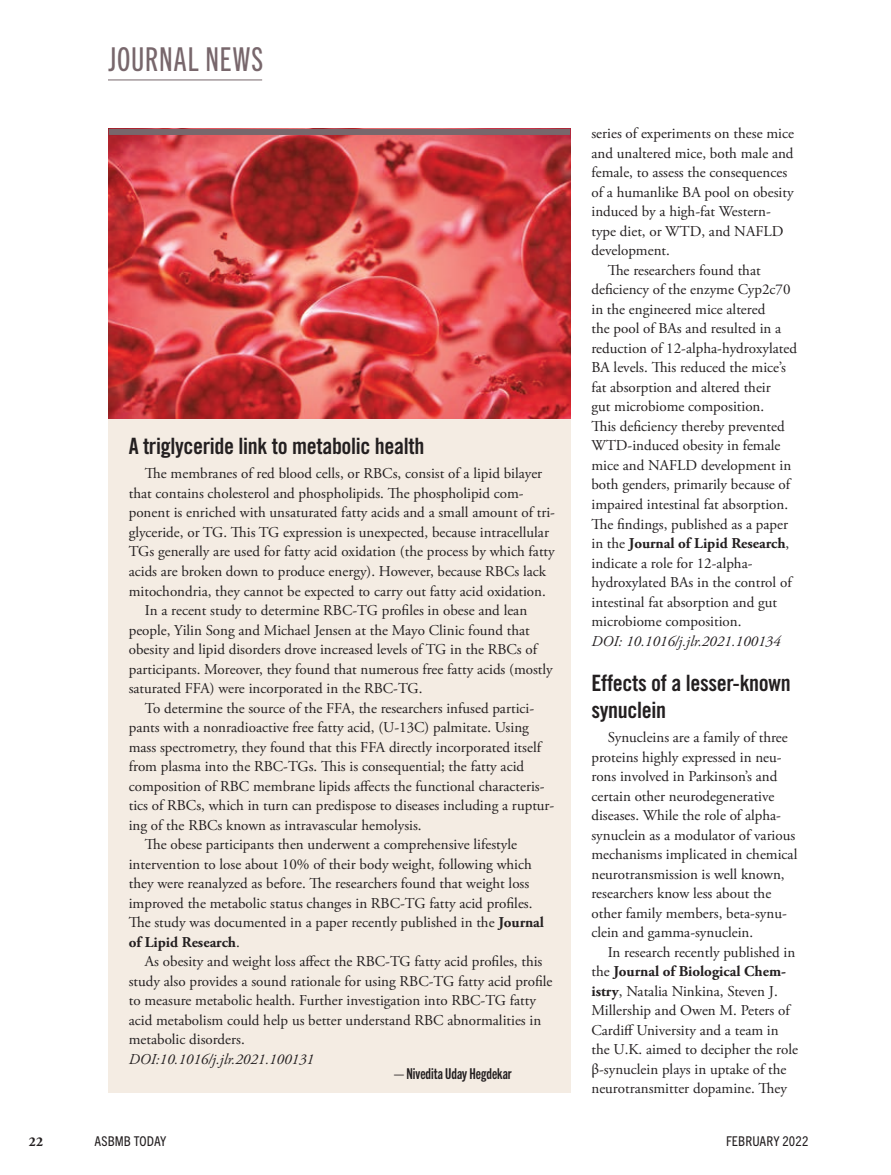
<style>
.page{position:relative;width:891px;height:1175px;background:#fff}
.page>*{position:absolute;margin:0;border:0;box-sizing:border-box;transform-origin:0 0}
.A_NEW_kicker_style_n{font:33px "Trade Gothic Next LT Pro Cm";letter-spacing:.025em;color:#78676c}
.Member_subhead{font:22.5px/27px "Trade Gothic Bold Cond Twenty";letter-spacing:-.015em;color:#231f20}
.Award_text{font:15px/19.5px "Adobe Garamond Pro";color:#231f20}
.Award_text-2{font:italic 15px "Adobe Garamond Pro";color:#231f20}
.Award_text-3{font:15px "Trade Gothic Next LT Pro Bd Cm";color:#231f20}
.t1{font:condensed 13.5px "Trade Gothic Next LT Pro";letter-spacing:.01em;color:#231f20}
.t2{font:700 13.5px "Adobe Garamond Pro";color:#231f20}
.s1{font-weight:700}
.s2{font-family:"Minion Pro"}
</style>
<div class="page">
<hr style="left:108px;top:80px;width:154px;height:1px;background:#78676c">
<div style="left:108px;top:129px;width:462px;height:963px;background:#f4ece3"></div>
<img style="left:108px;top:129px;width:462px;height:289px">
<div style="left:109px;top:129px;width:461px;height:6px;background:#78676c"></div>
<p class="A_NEW_kicker_style_n" style="left:108px;top:37px;width:157px">JOURNAL NEWS</p>
<p class="Member_subhead" style="left:129px;top:432px;width:297px">A triglyceride link to metabolic health</p>
<p class="Award_text" style="left:129px;top:464px;width:428px;text-indent:16px">The membranes of red blood cells, or RBCs, consist of a lipid bilayer that contains cholesterol and phospholipids. The phospholipid com&shy;ponent is enriched with unsaturated fatty acids and a small amount of tri&shy;glyceride, or TG. This TG expression is unexpected, because intracellular TGs generally are used for fatty acid oxidation (the process by which fatty acids are broken down to produce energy). However, because RBCs lack mitochondria, they cannot be expected to carry out fatty acid oxidation.</p>
<p class="Award_text" style="left:129px;top:601px;width:426px;text-indent:16px">In a recent study to determine RBC-TG profiles in obese and lean people, Yilin Song and Michael Jensen at the Mayo Clinic found that obesity and lipid disorders drove increased levels of TG in the RBCs of participants. Moreover, they found that numerous free fatty acids (mostly saturated FFA) were incorporated in the RBC-TG.</p>
<p class="Award_text" style="left:129px;top:698px;width:427px;text-indent:16px">To determine the source of the FFA, the researchers infused partici&shy;pants with a nonradioactive free fatty acid, (U-13C) palmitate. Using mass spectrometry, they found that this FFA directly incorporated itself from plasma into the RBC-TGs. This is consequential; the fatty acid composition of RBC membrane lipids affects the functional characteris&shy;tics of RBCs, which in turn can predispose to diseases including a ruptur&shy;ing of the RBCs known as intravascular hemolysis.</p>
<p class="Award_text" style="left:129px;top:835px;width:417px;text-indent:16px">The obese participants then underwent a comprehensive lifestyle intervention to lose about 10% of their body weight, following which they were reanalyzed as before. The researchers found that weight loss improved the metabolic status changes in RBC-TG fatty acid profiles.<br>The study was documented in a paper recently published in the <span class="s1">Journal of Lipid Research</span>.</p>
<p class="Award_text" style="left:129px;top:952px;width:425px;text-indent:16px">As obesity and weight loss affect the RBC-TG fatty acid profiles, this study also provides a sound rationale for using RBC-TG fatty acid profile to measure metabolic health. Further investigation into RBC-TG fatty acid metabolism could help us better understand RBC abnormalities in metabolic disorders.</p>
<p class="Award_text-2" style="left:129px;top:1050px;width:187px">DOI:10.1016/j.jlr.2021.100131</p>
<p class="Award_text-3" style="left:394px;top:1063px;width:119px">— Nivedita Uday Hegdekar</p>
<p class="Award_text" style="left:591px;top:124px;width:204px">series of experiments on these mice and unaltered mice, both male and female, to assess the consequences of a humanlike BA pool on obesity induced by a high-fat Western&shy;type diet, or WTD, and NAFLD development.</p>
<p class="Award_text" style="left:591px;top:261px;width:207px;text-indent:16px">The researchers found that deficiency of the enzyme Cyp2c70 in the engineered mice altered<br>the pool of BAs and resulted in a reduction of 12-alpha-hydroxylated<br>BA levels. This reduced the mice’s fat absorption and altered their<br>gut microbiome composition.<br>This deficiency thereby prevented<br>WTD-induced obesity in female mice and NAFLD development in both genders, primarily because of impaired intestinal fat absorption.<br>The findings, published as a paper in the <span class="s1">Journal of Lipid Research</span>, indicate a role for 12-alpha&shy;hydroxylated BAs in the control of intestinal fat absorption and gut microbiome composition.</p>
<p class="Award_text-2" style="left:591px;top:632px;width:191px">DOI: 10.1016/j.jlr.2021.100134</p>
<p class="Member_subhead" style="left:591px;top:669px;width:201px">Effects of a lesser-known synuclein</p>
<p class="Award_text" style="left:591px;top:728px;width:207px;text-indent:16px">Synucleins are a family of three proteins highly expressed in neu&shy;rons involved in Parkinson’s and certain other neurodegenerative diseases. While the role of alpha&shy;synuclein as a modulator of various mechanisms implicated in chemical neurotransmission is well known, researchers know less about the other family members, beta-synu&shy;clein and gamma-synuclein.</p>
<p class="Award_text" style="left:591px;top:942px;width:208px;text-indent:16px">In research recently published in the <span class="s1">Journal of Biological Chem&shy;istry</span>, Natalia Ninkina, Steven J.<br>Millership and Owen M. Peters of Cardiff University and a team in the U.K. aimed to decipher the role <span class="s2">β</span>-synuclein plays in uptake of the neurotransmitter dopamine. They</p>
<p class="t2" style="left:29px;top:1133px;width:16px">22</p>
<p class="t1" style="left:94px;top:1131px;width:73px">ASBMB TODAY</p>
<p class="t1" style="left:726px;top:1131px;width:84px">FEBRUARY 2022</p>
</div>
